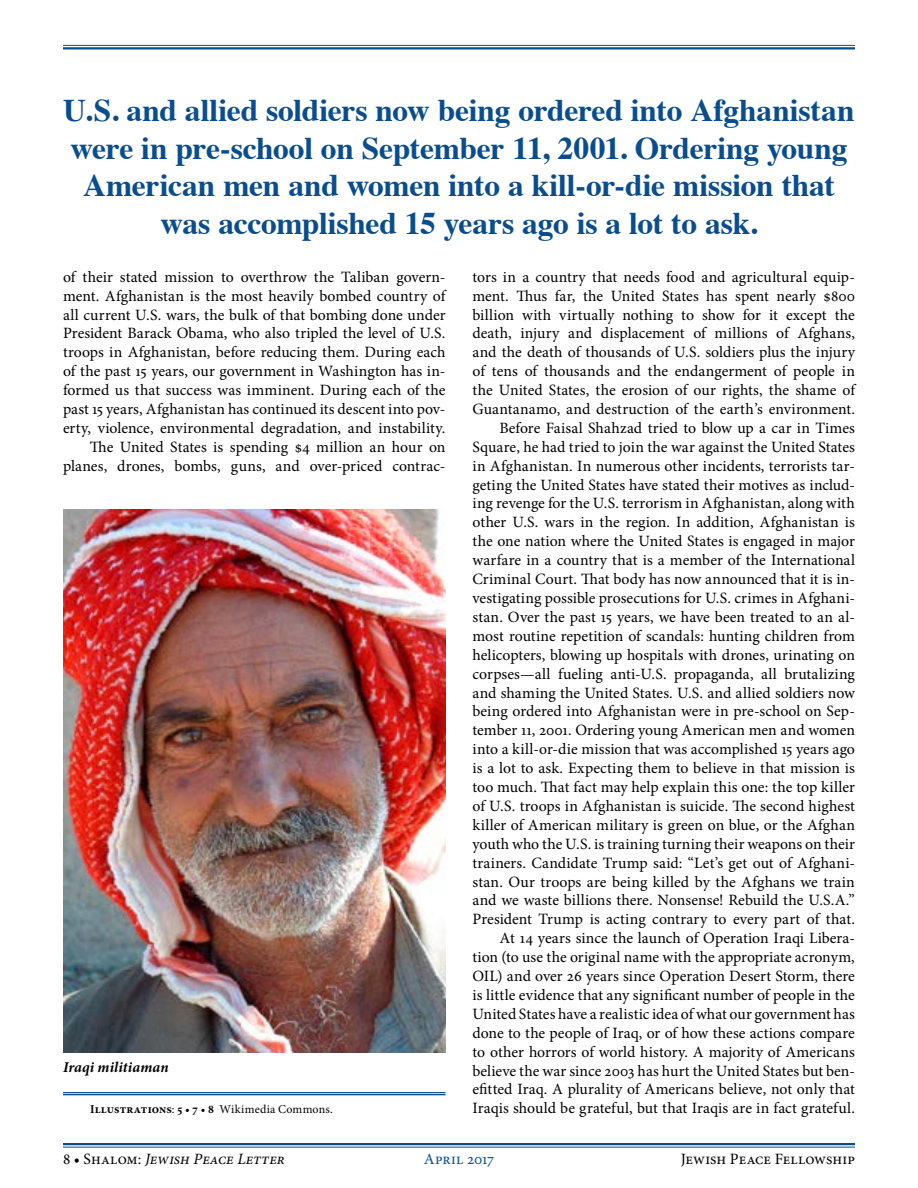
<style>
.page{position:relative;width:918px;height:1188px;background:#fff}
.page>*{position:absolute;margin:0;border:0;box-sizing:border-box;transform-origin:0 0}
.t1{font:700 31.5px/37.5px "Times";letter-spacing:-.01em;color:#0a4d8e;text-align:center}
.t2{font:15.75px/18.9px "Minion Pro";letter-spacing:.005em;color:#000;text-align:right}
.t3{font:italic 15.75px "Minion Pro";color:#000}
.t4{font:15.75px "Minion Pro";letter-spacing:.005em;color:#0a4d8e}
.t5{font:italic 700 15px "Minion Pro";letter-spacing:.005em;color:#000}
.t6{font:12px "Minion Pro";letter-spacing:.025em;color:#000}
.s1{font-weight:700}
.s2{font-style:normal}
</style>
<div class="page">
<hr style="left:63px;top:45px;width:792px;height:1px;background:#0a4d8e">
<hr style="left:63px;top:47px;width:792px;height:2px;background:#0a4d8e">
<hr style="left:63px;top:1143px;width:792px;height:2px;background:#0a4d8e">
<hr style="left:63px;top:1147px;width:792px;height:1px;background:#0a4d8e">
<hr style="left:63px;top:1092px;width:383px;height:1px;background:#0a4d8e">
<hr style="left:63px;top:1094px;width:383px;height:1px;background:#0a4d8e">
<img style="left:63px;top:509px;width:383px;height:543px">
<h1 class="t1" style="left:63px;top:89px;width:793px">U.S. and allied soldiers now being ordered into Afghanistan were in pre-school on September 11, 2001. Ordering young American men and women into a kill-or-die mission that was accomplished 15 years ago is a lot to ask.</h1>
<p class="t2" style="left:63px;top:267px;width:384px">of their stated mission to overthrow the Taliban govern&shy;ment. Afghanistan is the most heavily bombed country of all current U.S. wars, the bulk of that bombing done under President Barack Obama, who also tripled the level of U.S. troops in Afghanistan, before reducing them. During each of the past 15 years, our government in Washington has in&shy;formed us that success was imminent. During each of the past 15 years, Afghanistan has continued its descent into pov&shy;erty, violence, environmental degradation, and instability.<br>The United States is spending $4 million an hour on planes, drones, bombs, guns, and over-priced contrac-</p>
<p class="t2" style="left:472px;top:267px;width:384px">tors in a country that needs food and agricultural equip&shy;ment. Thus far, the United States has spent nearly $800 billion with virtually nothing to show for it except the death, injury and displacement of millions of Afghans, and the death of thousands of U.S. soldiers plus the injury of tens of thousands and the endangerment of people in the United States, the erosion of our rights, the shame of Guantanamo, and destruction of the earth’s environment.<br>Before Faisal Shahzad tried to blow up a car in Times Square, he had tried to join the war against the United States in Afghanistan. In numerous other incidents, terrorists tar&shy;geting the United States have stated their motives as includ&shy;ing revenge for the U.S. terrorism in Afghanistan, along with other U.S. wars in the region. In addition, Afghanistan is the one nation where the United States is engaged in major warfare in a country that is a member of the International Criminal Court. That body has now announced that it is in&shy;vestigating possible prosecutions for U.S. crimes in Afghani&shy;stan. Over the past 15 years, we have been treated to an al&shy;most routine repetition of scandals: hunting children from helicopters, blowing up hospitals with drones, urinating on corpses—all fueling anti-U.S. propaganda, all brutalizing and shaming the United States. U.S. and allied soldiers now being ordered into Afghanistan were in pre-school on Sep&shy;tember 11, 2001. Ordering young American men and women into a kill-or-die mission that was accomplished 15 years ago is a lot to ask. Expecting them to believe in that mission is too much. That fact may help explain this one: the top killer of U.S. troops in Afghanistan is suicide. The second highest killer of American military is green on blue, or the Afghan youth who the U.S. is training turning their weapons on their trainers. Candidate Trump said: “Let’s get out of Afghani&shy;stan. Our troops are being killed by the Afghans we train and we waste billions there. Nonsense! Rebuild the U.S.A.” President Trump is acting contrary to every part of that.<br>At 14 years since the launch of Operation Iraqi Libera&shy;tion (to use the original name with the appropriate acronym, OIL) and over 26 years since Operation Desert Storm, there is little evidence that any significant number of people in the United States have a realistic idea of what our government has done to the people of Iraq, or of how these actions compare to other horrors of world history. A majority of Americans believe the war since 2003 has hurt the United States but ben&shy;efitted Iraq. A plurality of Americans believe, not only that Iraqis should be grateful, but that Iraqis are in fact grateful.</p>
<p class="t5" style="left:63px;top:1057px;width:107px">Iraqi militiaman</p>
<p class="t6" style="left:90px;top:1101px;width:244px"><span class="s1">Illustrations</span>: <span class="s1">5</span> • <span class="s1">7</span> • <span class="s1">8</span> Wikimedia Commons.</p>
<p class="t3" style="left:63px;top:1148px;width:223px"><span class="s2">8 • Shalom:</span> Jewish Peace Letter</p>
<p class="t4" style="left:424px;top:1148px;width:72px">April 2017</p>
<p class="t2" style="left:681px;top:1149px;width:176px">Jewish Peace Fellowship</p>
</div>
